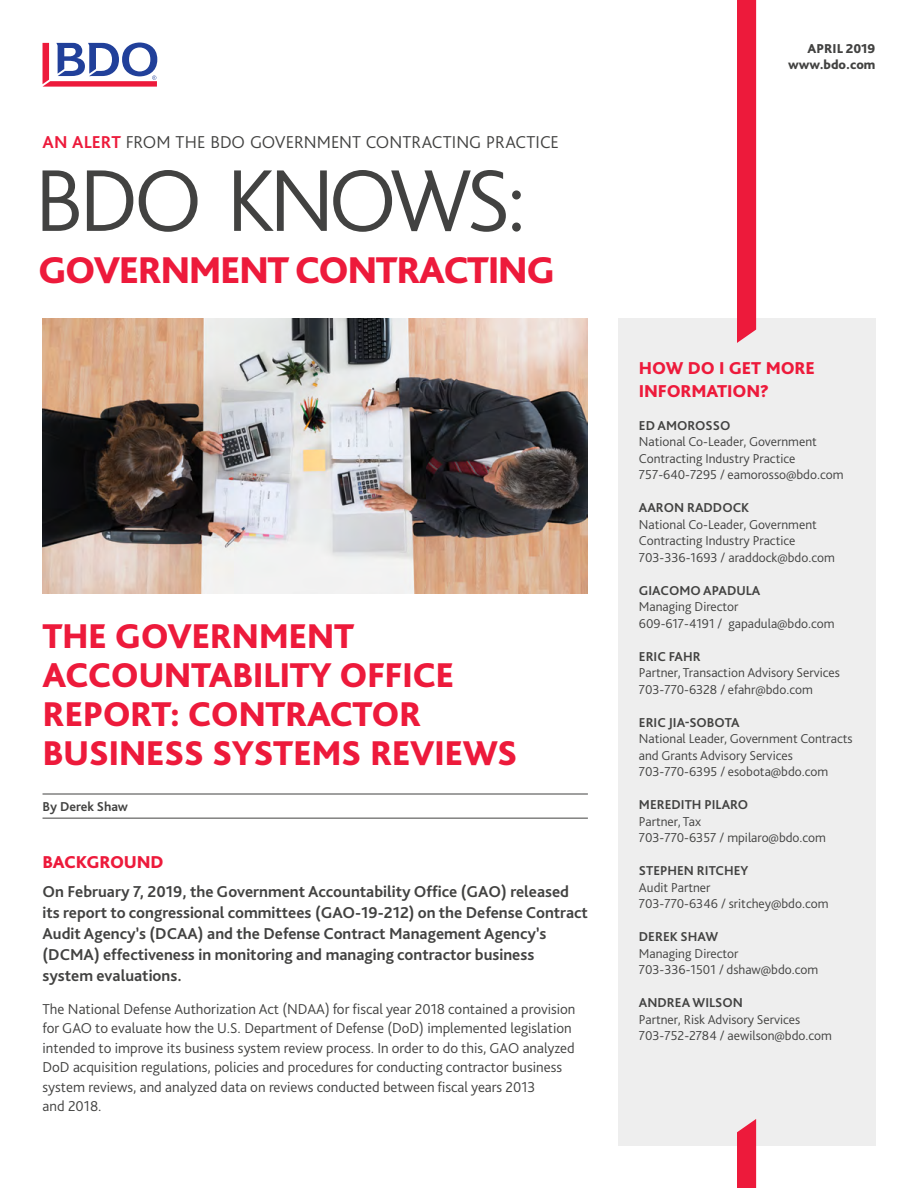
<style>
.page{position:relative;width:918px;height:1188px;background:#fff}
.page>*{position:absolute;margin:0;border:0;box-sizing:border-box;transform-origin:0 0}
.t1{font:800 39px "Bliss Pro";letter-spacing:-.04em;color:#ed1a3b}
.t2{font:800 36px/39px "Bliss Pro";letter-spacing:-.015em;color:#ed1a3b}
.t3{font:300 18px "Bliss Pro";color:#424241}
.t4{font:800 18px/22.5px "Bliss Pro";letter-spacing:-.01em;color:#ed1a3b}
.t5{font:700 16.5px/21px "Bliss Pro";color:#424241}
.t6{font:300 15px/19.5px "Bliss Pro";color:#424241}
.t7{font:300 13.5px/16.5px "Bliss Pro";color:#424241}
.t8{font:700 13.5px "Bliss Pro";color:#424241}
.t9{font:800 13.5px/16.2px "Bliss Pro";color:#424241;text-align:right}
.s1{font-weight:700;color:#ed1a3b}
</style>
<div class="page">
<img style="left:43px;top:318px;width:545px;height:276px">
<hr style="left:43px;top:794px;width:545px;height:1px;background:#424241">
<hr style="left:43px;top:818px;width:545px;height:1px;background:#424241">
<svg style="left:43px;top:43px;width:114px;height:44px"></svg>
<svg style="left:43px;top:170px;width:478px;height:62px"></svg>
<div style="left:618px;top:318px;width:257px;height:827px;background:#eee"></div>
<svg style="left:737px;top:1119px;width:19px;height:69px"></svg>
<div style="left:737px;top:0;width:19px;height:343px;background:#ed1a3b"></div>
<h3 class="t3" style="left:43px;top:131px;width:518px"><span class="s1">AN ALERT</span> FROM THE BDO GOVERNMENT CONTRACTING PRACTICE</h3>
<h1 class="t1" style="left:38px;top:246px;width:519px">GOVERNMENT CONTRACTING</h1>
<h2 class="t2" style="left:43px;top:616px;width:476px">THE GOVERNMENT<br>ACCOUNTABILITY OFFICE<br>REPORT: CONTRACTOR<br>BUSINESS SYSTEMS REVIEWS</h2>
<p class="t8" style="left:43px;top:799px;width:87px">By Derek Shaw</p>
<h3 class="t4" style="left:43px;top:850px;width:123px">BACKGROUND</h3>
<p class="t5" style="left:43px;top:881px;width:547px">On February 7, 2019, the Government Accountability Office (GAO) released its report to congressional committees (GAO-19-212) on the Defense Contract Audit Agency’s (DCAA) and the Defense Contract Management Agency’s (DCMA) effectiveness in monitoring and managing contractor business system evaluations.</p>
<p class="t6" style="left:43px;top:999px;width:535px">The National Defense Authorization Act (NDAA) for fiscal year 2018 contained a provision for GAO to evaluate how the U.S. Department of Defense (DoD) implemented legislation intended to improve its business system review process. In order to do this, GAO analyzed DoD acquisition regulations, policies and procedures for conducting contractor business system reviews, and analyzed data on reviews conducted between fiscal years 2013<br>and 2018.</p>
<p class="t9" style="left:788px;top:40px;width:89px">APRIL 2019 www.bdo.com</p>
<h3 class="t4" style="left:639px;top:357px;width:178px">HOW DO I GET MORE<br>INFORMATION?</h3>
<p class="t8" style="left:639px;top:417px;width:93px">ED AMOROSSO</p>
<p class="t7" style="left:639px;top:433px;width:206px">National Co-Leader, Government<br>Contracting Industry Practice<br>757-640-7295 / eamorosso@bdo.com</p>
<p class="t8" style="left:639px;top:500px;width:112px">AARON RADDOCK</p>
<p class="t7" style="left:639px;top:516px;width:198px">National Co-Leader, Government<br>Contracting Industry Practice<br>703-336-1693 / araddock@bdo.com</p>
<p class="t8" style="left:639px;top:582px;width:123px">GIACOMO APADULA</p>
<p class="t7" style="left:639px;top:598px;width:197px">Managing Director<br>609-617-4191 / gapadula@bdo.com</p>
<p class="t8" style="left:639px;top:648px;width:63px">ERIC FAHR</p>
<p class="t7" style="left:639px;top:664px;width:203px">Partner, Transaction Advisory Services<br>703-770-6328 / efahr@bdo.com</p>
<p class="t8" style="left:639px;top:714px;width:102px">ERIC JIA-SOBOTA</p>
<p class="t7" style="left:639px;top:730px;width:215px">National Leader, Government Contracts and Grants Advisory Services<br>703-770-6395 / esobota@bdo.com</p>
<p class="t8" style="left:639px;top:797px;width:111px">MEREDITH PILARO</p>
<p class="t7" style="left:639px;top:813px;width:189px">Partner, Tax<br>703-770-6357 / mpilaro@bdo.com</p>
<p class="t8" style="left:639px;top:863px;width:111px">STEPHEN RITCHEY</p>
<p class="t7" style="left:639px;top:879px;width:191px">Audit Partner<br>703-770-6346 / sritchey@bdo.com</p>
<p class="t8" style="left:639px;top:929px;width:81px">DEREK SHAW</p>
<p class="t7" style="left:639px;top:945px;width:181px">Managing Director<br>703-336-1501 / dshaw@bdo.com</p>
<p class="t8" style="left:639px;top:994px;width:106px">ANDREA WILSON</p>
<p class="t7" style="left:639px;top:1011px;width:195px">Partner, Risk Advisory Services<br>703-752-2784 / aewilson@bdo.com</p>
</div>
